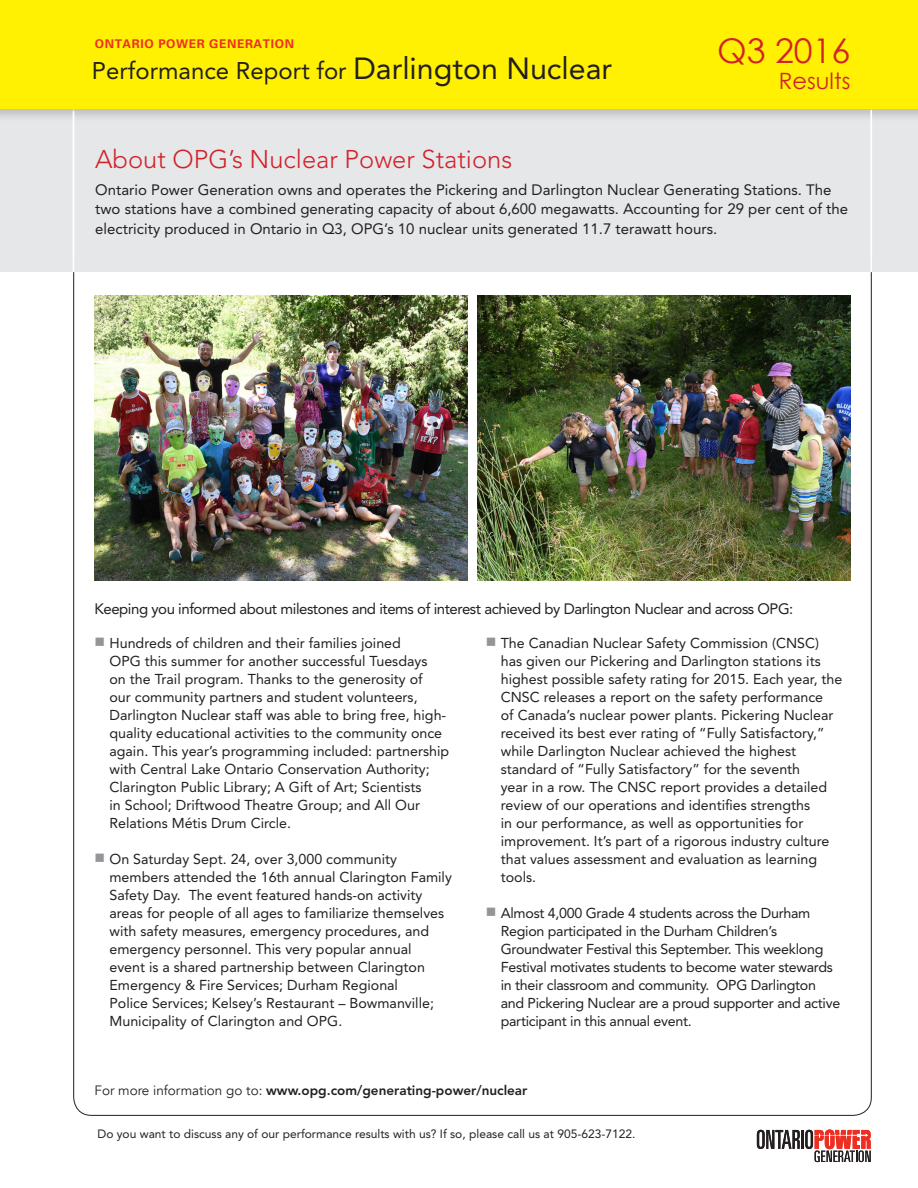
<style>
.page{position:relative;width:918px;height:1188px;background:#fff}
.page>*{position:absolute;margin:0;border:0;box-sizing:border-box;transform-origin:0 0}
.t1{font:34.05px "Century Gothic";color:#d1232a}
.t2{font:300 25.5px "Avenir LT Std";color:#d1232a}
.t3{font:24px "Avenir LT Std";color:#231f20}
.t4{font:22.5px "Century Gothic";color:#d1232a}
.Normal__Web{font:15px/19.5px "Avenir LT Std";color:#231f20}
.Normal__Web-2{font:15px "Avenir LT Std";letter-spacing:-.03em;color:#231f20}
.Normal__Web-3{font:14.25px/18px "Avenir LT Std";color:#231f20}
.Normal__Web-4{font:14.25px/18px "Avenir LT Std";letter-spacing:-.02em;color:#231f20}
.Normal__Web-5{font:800 13.5px "Avenir LT Std";color:#231f20}
.t5{font:12px "Avenir LT Std";color:#231f20}
.t6{font:700 12px "Univers";letter-spacing:.05em;color:#ee2e22}
.s1{font-size:30.3px}
.s2{color:#939598}
.s3{font-family:"Avenir";font-weight:400}
</style>
<div class="page">
<div style="left:0;top:109px;width:918px;height:163px;background:#e6e7e9"></div>
<hr style="left:73px;top:109px;width:1px;height:163px;background:#fff">
<hr style="left:871px;top:110px;width:1px;height:162px;background:#fff">
<div style="left:0;top:0;width:918px;height:123px;background:#231f20;opacity:.2"></div>
<div style="left:0;top:0;width:918px;height:109px;background:#fff101"></div>
<hr style="left:73px;top:111px;width:1px;height:146px;background:#fff">
<hr style="left:871px;top:110px;width:1px;height:147px;background:#fff">
<svg style="left:757px;top:1130px;width:114px;height:32px"></svg>
<img style="left:94px;top:296px;width:374px;height:284px">
<img style="left:477px;top:296px;width:373px;height:284px">
<p class="t6" style="left:95px;top:37px;width:201px">ONTARIO POWER GENERATION</p>
<p class="t3" style="left:92px;top:57px;width:522px">Performance Report for <span class="s1">Darlington Nuclear</span></p>
<p class="t2" style="left:95px;top:144px;width:419px">About OPG’s Nuclear Power Stations</p>
<p class="t1" style="left:717px;top:30px;width:135px">Q3 2016</p>
<p class="t4" style="left:779px;top:67px;width:73px">Results</p>
<p class="Normal__Web" style="left:95px;top:180px;width:755px">Ontario Power Generation owns and operates the Pickering and Darlington Nuclear Generating Stations. The two stations have a combined generating capacity of about 6,600 megawatts. Accounting for 29 per cent of the electricity produced in Ontario in Q3, OPG’s 10 nuclear units generated 11.7 terawatt hours.</p>
<p class="Normal__Web-2" style="left:94px;top:600px;width:701px">Keeping you informed about milestones and items of interest achieved by Darlington Nuclear and across OPG:</p>
<p class="Normal__Web-3" style="left:110px;top:634px;width:341px;text-indent:-15px"><span class="s2">■</span> Hundreds of children and their families joined<br>OPG this summer for another successful Tuesdays<br>on the Trail program. Thanks to the generosity of<br>our community partners and student volunteers, Darlington Nuclear staff was able to bring free, high&shy;quality educational activities to the community once again. This year’s programming included: partnership with Central Lake Ontario Conservation Authority; Clarington Public Library; A Gift of Art; Scientists<br>in School; Driftwood Theatre Group; and All Our Relations Métis Drum Circle.</p>
<p class="Normal__Web-3" style="left:110px;top:850px;width:344px;text-indent:-15px"><span class="s2">■</span> On Saturday Sept. 24, over 3,000 community members attended the 16th annual Clarington Family Safety Day. The event featured hands-on activity areas for people of all ages to familiarize themselves with safety measures, emergency procedures, and emergency personnel. This very popular annual<br>event is a shared partnership between Clarington Emergency &amp; Fire Services; Durham Regional<br>Police Services; Kelsey’s Restaurant – Bowmanville; Municipality of Clarington and OPG.</p>
<p class="Normal__Web-3" style="left:501px;top:634px;width:343px;text-indent:-15px"><span class="s2">■</span> The Canadian Nuclear Safety Commission (CNSC) has given our Pickering and Darlington stations its highest possible safety rating for 2015. Each year, the CNSC releases a report on the safety performance<br>of Canada’s nuclear power plants. Pickering Nuclear received its best ever rating of “Fully Satisfactory,” while Darlington Nuclear achieved the highest standard of “Fully Satisfactory” for the seventh<br>year in a row. The CNSC report provides a detailed review of our operations and identifies strengths<br>in our performance, as well as opportunities for improvement. It’s part of a rigorous industry culture that values assessment and evaluation as learning tools.</p>
<p class="Normal__Web-4" style="left:501px;top:904px;width:341px;text-indent:-15px"><span class="s2">■</span> Almost 4,000 Grade 4 students across the Durham Region participated in the Durham Children’s Groundwater Festival this September. This weeklong Festival motivates students to become water stewards in their classroom and community. OPG Darlington and Pickering Nuclear are a proud supporter and active participant in this annual event.</p>
<p class="Normal__Web-5" style="left:94px;top:1082px;width:434px"><span class="s3">For more information go to:</span> www.opg.com/generating-power/nuclear</p>
<p class="t5" style="left:98px;top:1127px;width:539px">Do you want to discuss any of our performance results with us? If so, please call us at 905-623-7122.</p>
</div>
